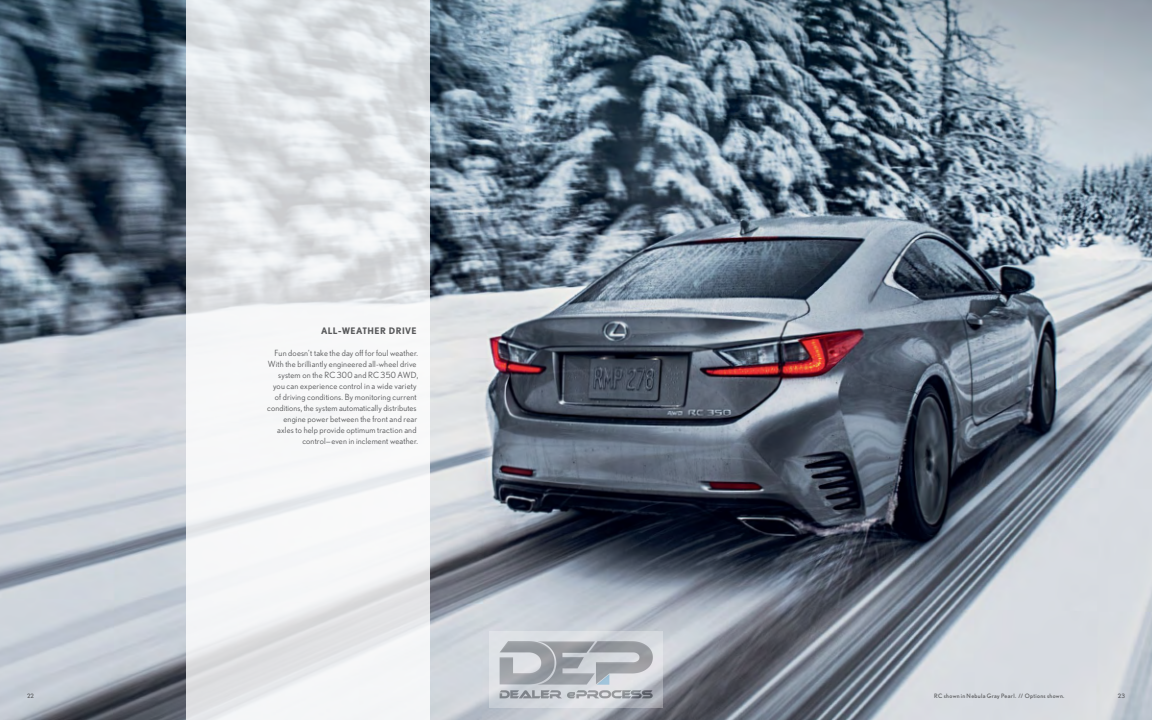
<style>
.page{position:relative;width:1152px;height:720px;background:#fff}
.page>*{position:absolute;margin:0;border:0;box-sizing:border-box;transform-origin:0 0}
._1c__Caption_Headlin{font:700 9px "Nobel";letter-spacing:.045em;color:#58595b}
._1d__Body_copy{font:8.5px/11px "Nobel";letter-spacing:.02em;color:#58595b;text-align:right}
._1e__Cutline{font:6px "Nobel";letter-spacing:.055em;color:#58595b}
</style>
<div class="page">
<img style="left:0;top:0;width:1152px;height:720px">
<svg style="left:186px;top:0;width:244px;height:720px;fill:#eff2f5"></svg>
<img style="left:490px;top:631px;width:172px;height:77px">
<p class="_1e__Cutline" style="left:27px;top:692px;width:9px">22</p>
<p class="_1c__Caption_Headlin" style="left:321px;top:326px;width:97px">ALL-WEATHER DRIVE</p>
<p class="_1d__Body_copy" style="left:267px;top:348px;width:152px">Fun doesn’t take the day off for foul weather.<br>With the brilliantly engineered all-wheel drive system on the RC 300 and RC 350 AWD, you can experience control in a wide variety of driving conditions. By monitoring current conditions, the system automatically distributes engine power between the front and rear axles to help provide optimum traction and control—even in inclement weather.</p>
<p class="_1e__Cutline" style="left:934px;top:692px;width:132px">RC shown in Nebula Gray Pearl. // Options shown.</p>
<p class="_1e__Cutline" style="left:1118px;top:692px;width:9px">23</p>
</div>
